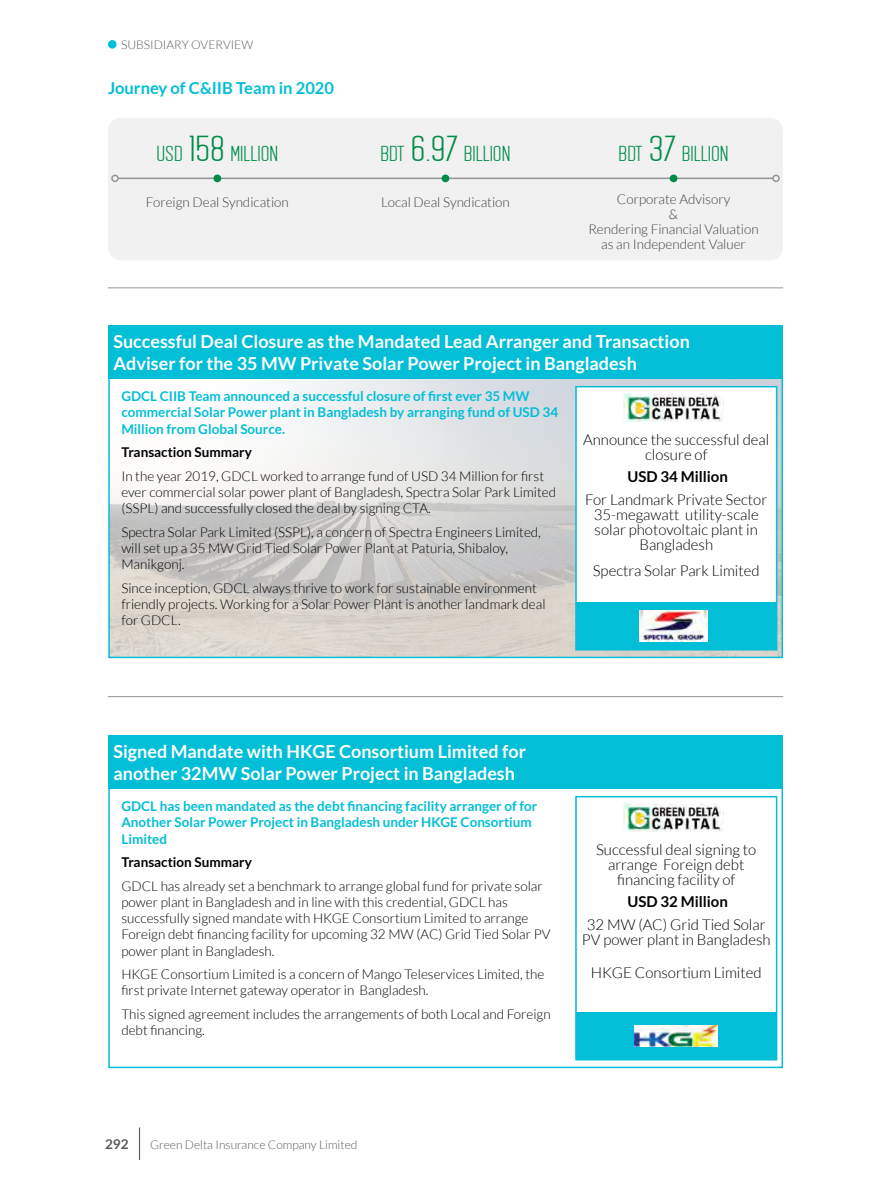
<style>
.page{position:relative;width:891px;height:1188px;background:#fff}
.page>*{position:absolute;margin:0;border:0;box-sizing:border-box;transform-origin:0 0}
.t1{font:700 18px/21.6px "Lato";color:#fff}
.t2{font:18px "Another Flight";color:#008d48;scale:1.25 1}
.t3{font:700 16.5px "Lato";color:#03bed7}
.t4{font:300 15px/15px "Lato";color:#000;text-align:center}
.t5{font:700 15px "Lato";color:#000}
.t6{font:300 13.5px/16.2px "Lato";color:#000}
.t7{font:700 13.5px/16.2px "Lato";color:#03bed7}
.t8{font:300 13.5px/15px "Lato";color:#414042;text-align:center}
.t9{font:700 13.5px "Lato";color:#000}
.t10{font:700 13.5px "Lato";color:#58595b}
.t11{font:300 12px "Lato";color:#58595b}
.s1{font-size:30px}
</style>
<div class="page">
<div style="left:108px;top:40px;width:9px;height:9px;background:#03bed7;border-radius:50%"></div>
<hr style="left:139px;top:1128px;width:1px;height:32px;background:#58595b">
<hr style="left:108px;top:288px;width:675px;height:1px;background:#939598">
<hr style="left:108px;top:696px;width:675px;height:1px;background:#939598">
<div style="left:108px;top:118px;width:675px;height:142px;background:#f1f1f2;border-radius:14px"></div>
<hr style="left:118px;top:178px;width:655px;height:1px;background:#939598">
<div style="left:772px;top:175px;width:8px;height:7px;border:2px solid #939598;border-radius:50%"></div>
<div style="left:111px;top:175px;width:8px;height:7px;border:2px solid #939598;border-radius:50%"></div>
<div style="left:213px;top:175px;width:8px;height:7px;background:#008d48;border-radius:50%"></div>
<div style="left:442px;top:175px;width:7px;height:7px;background:#008d48;border-radius:50%"></div>
<div style="left:670px;top:175px;width:8px;height:7px;background:#008d48;border-radius:50%"></div>
<img style="left:110px;top:379px;width:671px;height:277px">
<div style="left:109px;top:325px;width:674px;height:54px;background:#03bed7"></div>
<div style="left:576px;top:387px;width:201px;height:263px;background:#fff"></div>
<div style="left:575px;top:386px;width:202px;height:265px;border:2px solid #03bed7"></div>
<div style="left:576px;top:602px;width:200px;height:48px;background:#03bed7"></div>
<img style="left:639px;top:610px;width:69px;height:32px">
<img style="left:623px;top:394px;width:101px;height:28px">
<div style="left:109px;top:735px;width:674px;height:54px;background:#03bed7"></div>
<div style="left:575px;top:796px;width:202px;height:265px;border:2px solid #03bed7"></div>
<div style="left:576px;top:1012px;width:200px;height:48px;background:#03bed7"></div>
<img style="left:623px;top:804px;width:101px;height:28px">
<img style="left:635px;top:1026px;width:83px;height:20px">
<p class="t11" style="left:121px;top:38px;width:134px">SUBSIDIARY OVERVIEW</p>
<p class="t3" style="left:108px;top:79px;width:228px">Journey of C&amp;IIB Team in 2020</p>
<h1 class="t2" style="left:156px;top:142px;width:99px">USD <span class="s1">158</span> MILLION</h1>
<p class="t8" style="left:146px;top:195px;width:145px">Foreign Deal Syndication</p>
<h1 class="t2" style="left:380px;top:142px;width:106px">BDT <span class="s1">6.97</span> BILLION</h1>
<p class="t8" style="left:381px;top:195px;width:130px">Local Deal Syndication</p>
<h1 class="t2" style="left:619px;top:142px;width:90px">BDT <span class="s1">37</span> BILLION</h1>
<p class="t8" style="left:588px;top:192px;width:172px">Corporate Advisory<br>&amp;<br>Rendering Financial Valuation as an Independent Valuer</p>
<h1 class="t1" style="left:113px;top:330px;width:578px">Successful Deal Closure as the Mandated Lead Arranger and Transaction<br>Adviser for the 35 MW Private Solar Power Project in Bangladesh</h1>
<p class="t7" style="left:121px;top:388px;width:438px">GDCL CIIB Team announced a successful closure of first ever 35 MW commercial Solar Power plant in Bangladesh by arranging fund of USD 34<br>Million from Global Source.</p>
<p class="t9" style="left:121px;top:445px;width:132px">Transaction Summary</p>
<p class="t6" style="left:121px;top:468px;width:436px">In the year 2019, GDCL worked to arrange fund of USD 34 Million for first ever commercial solar power plant of Bangladesh, Spectra Solar Park Limited (SSPL) and successfully closed the deal by signing CTA.</p>
<p class="t6" style="left:121px;top:524px;width:421px">Spectra Solar Park Limited (SSPL), a concern of Spectra Engineers Limited, will set up a 35 MW Grid Tied Solar Power Plant at Paturia, Shibaloy,<br>Manikgonj.</p>
<p class="t6" style="left:121px;top:580px;width:426px">Since inception, GDCL always thrive to work for sustainable environment friendly projects. Working for a Solar Power Plant is another landmark deal for GDCL.</p>
<p class="t4" style="left:583px;top:432px;width:188px">Announce the successful deal closure of</p>
<p class="t5" style="left:627px;top:468px;width:102px">USD 34 Million</p>
<p class="t4" style="left:585px;top:492px;width:184px">For Landmark Private Sector<br>35-megawatt utility-scale solar photovoltaic plant in<br>Bangladesh</p>
<p class="t4" style="left:593px;top:563px;width:168px">Spectra Solar Park Limited</p>
<h1 class="t1" style="left:113px;top:740px;width:414px">Signed Mandate with HKGE Consortium Limited for another 32MW Solar Power Project in Bangladesh</h1>
<p class="t7" style="left:121px;top:798px;width:417px">GDCL has been mandated as the debt financing facility arranger of for<br>Another Solar Power Project in Bangladesh under HKGE Consortium<br>Limited</p>
<p class="t9" style="left:121px;top:855px;width:132px">Transaction Summary</p>
<p class="t6" style="left:121px;top:878px;width:431px">GDCL has already set a benchmark to arrange global fund for private solar power plant in Bangladesh and in line with this credential, GDCL has successfully signed mandate with HKGE Consortium Limited to arrange Foreign debt financing facility for upcoming 32 MW (AC) Grid Tied Solar PV power plant in Bangladesh.</p>
<p class="t6" style="left:121px;top:966px;width:425px">HKGE Consortium Limited is a concern of Mango Teleservices Limited, the first private Internet gateway operator in Bangladesh.</p>
<p class="t6" style="left:121px;top:1006px;width:431px">This signed agreement includes the arrangements of both Local and Foreign debt financing.</p>
<p class="t4" style="left:596px;top:842px;width:162px">Successful deal signing to arrange Foreign debt financing facility of</p>
<p class="t5" style="left:627px;top:893px;width:102px">USD 32 Million</p>
<p class="t4" style="left:582px;top:917px;width:190px">32 MW (AC) Grid Tied Solar<br>PV power plant in Bangladesh</p>
<p class="t4" style="left:591px;top:965px;width:172px">HKGE Consortium Limited</p>
<p class="t10" style="left:105px;top:1137px;width:25px">292</p>
<p class="t11" style="left:150px;top:1138px;width:209px">Green Delta Insurance Company Limited</p>
</div>
